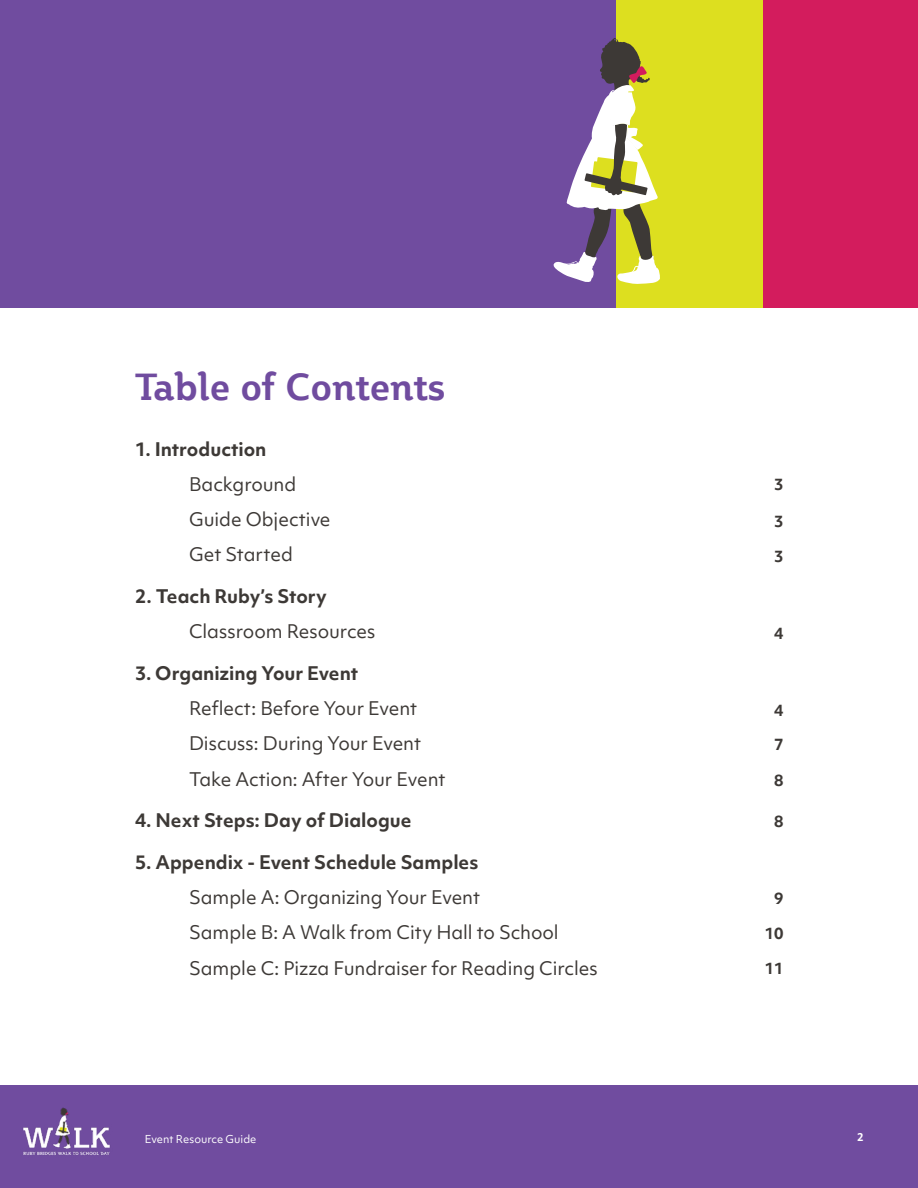
<style>
.page{position:relative;width:918px;height:1188px;background:#fff}
.page>*{position:absolute;margin:0;border:0;box-sizing:border-box;transform-origin:0 0}
.t1{font:700 37.5px "Plume";color:#704c9f}
.t2{font:18px/35.1px "Objektiv Mk 1";letter-spacing:-.005em;color:#3d3936}
.t3{font:700 18px "Objektiv Mk 1";color:#3d3936}
.t4{font:700 15px "Objektiv Mk 1";color:#3d3936}
.t5{font:10.5px "Objektiv Mk 1";color:#fff}
.t6{font:700 10.5px "Objektiv Mk 1";color:#fff}
</style>
<div class="page">
<div style="left:0;top:1085px;width:918px;height:103px;background:#704c9f"></div>
<img style="left:23px;top:1107px;width:87px;height:49px">
<div style="left:0;top:0;width:616px;height:308px;background:#704c9f"></div>
<div style="left:616px;top:0;width:148px;height:308px;background:#dddf1f"></div>
<div style="left:764px;top:0;width:154px;height:308px;background:#d31c5d"></div>
<svg style="left:553px;top:38px;width:107px;height:246px"></svg>
<h1 class="t1" style="left:135px;top:363px;width:312px">Table of Contents</h1>
<p class="t3" style="left:135px;top:437px;width:133px">1. Introduction</p>
<p class="t2" style="left:189px;top:467px;width:143px">Background<br>Guide Objective<br>Get Started</p>
<p class="t3" style="left:135px;top:584px;width:193px">2. Teach Ruby’s Story</p>
<p class="t2" style="left:189px;top:614px;width:188px">Classroom Resources</p>
<p class="t3" style="left:135px;top:661px;width:225px">3. Organizing Your Event</p>
<p class="t2" style="left:189px;top:691px;width:258px">Reflect: Before Your Event<br>Discuss: During Your Event<br>Take Action: After Your Event</p>
<p class="t3" style="left:135px;top:808px;width:278px">4. Next Steps: Day of Dialogue</p>
<p class="t3" style="left:135px;top:850px;width:345px">5. Appendix - Event Schedule Samples</p>
<p class="t2" style="left:189px;top:880px;width:410px">Sample A: Organizing Your Event<br>Sample B: A Walk from City Hall to School<br>Sample C: Pizza Fundraiser for Reading Circles</p>
<p class="t4" style="left:774px;top:474px;width:11px">3</p>
<p class="t4" style="left:774px;top:511px;width:11px">3</p>
<p class="t4" style="left:774px;top:545px;width:11px">3</p>
<p class="t4" style="left:774px;top:623px;width:11px">4</p>
<p class="t4" style="left:774px;top:700px;width:11px">4</p>
<p class="t4" style="left:774px;top:734px;width:11px">7</p>
<p class="t4" style="left:774px;top:770px;width:11px">8</p>
<p class="t4" style="left:774px;top:811px;width:11px">8</p>
<p class="t4" style="left:774px;top:887px;width:11px">9</p>
<p class="t4" style="left:765px;top:923px;width:20px">10</p>
<p class="t4" style="left:765px;top:958px;width:20px">11</p>
<p class="t5" style="left:145px;top:1131px;width:113px">Event Resource Guide</p>
<p class="t6" style="left:857px;top:1129px;width:8px">2</p>
</div>
